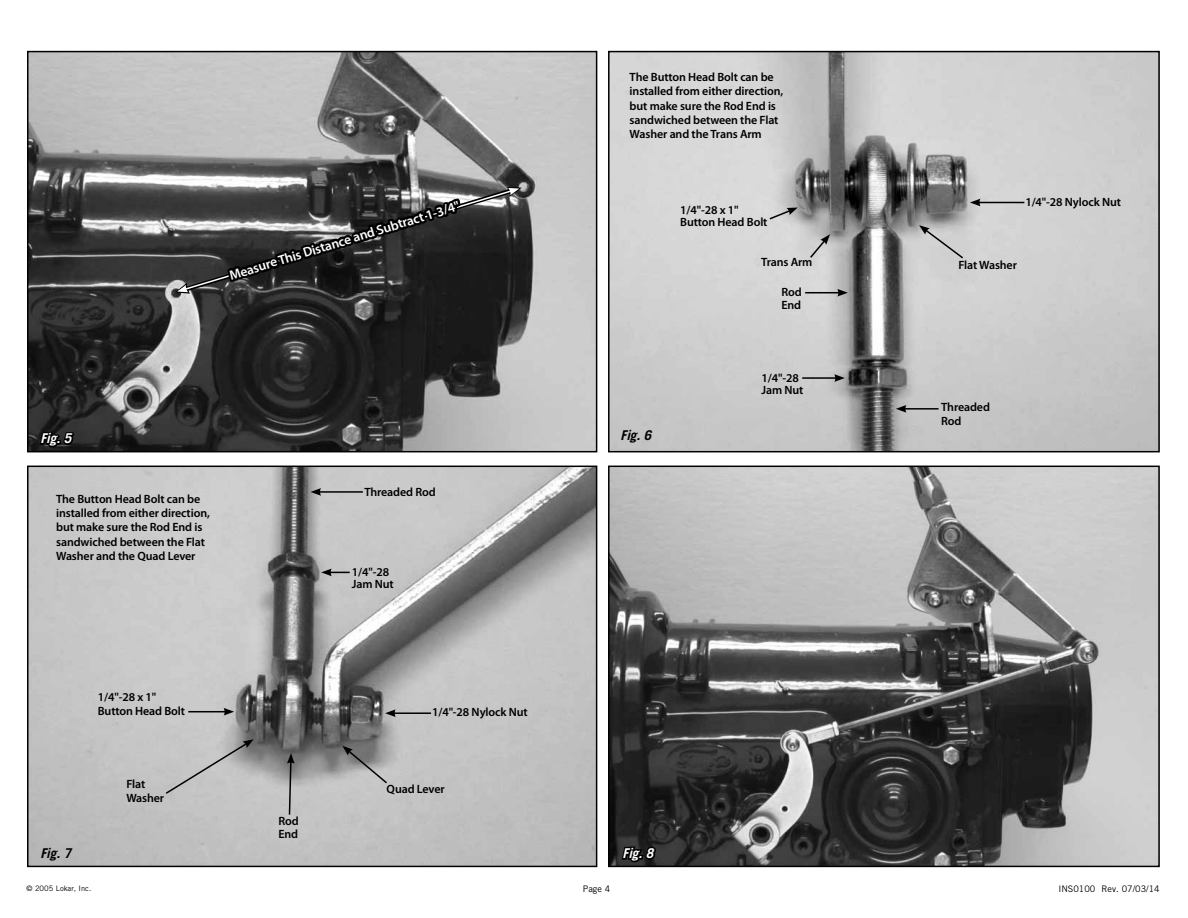
<style>
.page{position:relative;width:1188px;height:918px;background:#fff}
.page>*{position:absolute;margin:0;border:0;box-sizing:border-box;transform-origin:0 0}
.t1{font:600 13.5px "Myriad Pro";color:#fff}
.t2{font:italic 700 13.5px "Trade Gothic";letter-spacing:-.015em;color:#fff}
.t3{font:italic 700 13.5px "Trade Gothic";letter-spacing:-.015em;color:#000}
.t4{font:600 12px/14.4px "Myriad Pro";letter-spacing:-.01em;color:#000}
.t5{font:9px "Trade Gothic";color:#000}
.t6{font:7.5px "Trade Gothic";color:#000}
</style>
<div class="page">
<img style="left:30px;top:54px;width:564px;height:395px">
<div style="left:27px;top:51px;width:570px;height:401px;border:2px solid #000"></div>
<img style="left:611px;top:54px;width:546px;height:395px">
<div style="left:608px;top:51px;width:552px;height:401px;border:2px solid #000"></div>
<img style="left:30px;top:469px;width:564px;height:395px">
<div style="left:27px;top:466px;width:570px;height:401px;border:2px solid #000"></div>
<img style="left:611px;top:469px;width:546px;height:395px">
<div style="left:608px;top:466px;width:552px;height:401px;border:2px solid #000"></div>
<svg style="left:38px;top:415px;width:38px;height:34px"></svg>
<svg style="left:620px;top:829px;width:38px;height:35px"></svg>
<svg style="left:173px;top:50px;width:351px;height:303px;background:#656565"></svg>
<svg style="left:164px;top:739px;width:90px;height:56px;background:#b9b9b9"></svg>
<svg style="left:287px;top:753px;width:8px;height:63px"></svg>
<svg style="left:342px;top:746px;width:47px;height:39px;background:#9a9a9a"></svg>
<hr style="left:393px;top:712px;width:38px;height:2px;background:#000">
<svg style="left:385px;top:709px;width:11px;height:8px"></svg>
<hr style="left:188px;top:711px;width:38px;height:1px;background:#000">
<svg style="left:224px;top:708px;width:10px;height:8px"></svg>
<svg style="left:321px;top:569px;width:29px;height:7px"></svg>
<hr style="left:319px;top:491px;width:44px;height:2px;background:#000">
<svg style="left:310px;top:488px;width:11px;height:8px"></svg>
<hr style="left:978px;top:202px;width:46px;height:1px;background:#000">
<svg style="left:970px;top:199px;width:10px;height:7px"></svg>
<hr style="left:904px;top:408px;width:35px;height:2px;background:#000">
<svg style="left:896px;top:405px;width:10px;height:8px"></svg>
<hr style="left:802px;top:377px;width:35px;height:2px;background:#000">
<svg style="left:834px;top:374px;width:11px;height:8px"></svg>
<svg style="left:809px;top:234px;width:21px;height:25px"></svg>
<svg style="left:768px;top:208px;width:30px;height:13px"></svg>
<hr style="left:805px;top:292px;width:35px;height:1px;background:#000">
<svg style="left:837px;top:289px;width:11px;height:8px"></svg>
<svg style="left:919px;top:225px;width:46px;height:35px;background:#c1c1c1"></svg>
<p class="t1" style="left:228px;top:268px;width:242px;rotate:-17deg">Measure This Distance and Subtract 1-3/4"</p>
<p class="t4" style="left:630px;top:70px;width:155px">The Button Head Bolt can be installed from either direction, but make sure the Rod End is sandwiched between the Flat<br>Washer and the Trans Arm</p>
<p class="t4" style="left:680px;top:204px;width:89px;line-height:12px">1/4"-28 x 1"<br>Button Head Bolt</p>
<p class="t4" style="left:761px;top:255px;width:53px">Trans Arm</p>
<p class="t4" style="left:781px;top:285px;width:22px;line-height:13.5px">Rod<br>End</p>
<p class="t4" style="left:762px;top:372px;width:43px;line-height:12px">1/4"-28<br>Jam Nut</p>
<p class="t2" style="left:40px;top:430px;width:32px">Fig. 5</p>
<p class="t3" style="left:621px;top:427px;width:32px">Fig. 6</p>
<p class="t4" style="left:56px;top:492px;width:155px">The Button Head Bolt can be installed from either direction, but make sure the Rod End is sandwiched between the Flat<br>Washer and the Quad Lever</p>
<p class="t4" style="left:98px;top:691px;width:89px;line-height:13.5px">1/4"-28 x 1"<br>Button Head Bolt</p>
<p class="t4" style="left:126px;top:778px;width:39px;line-height:13.5px">Flat<br>Washer</p>
<p class="t4" style="left:279px;top:814px;width:22px;line-height:13.5px">Rod<br>End</p>
<p class="t4" style="left:364px;top:485px;width:73px">Threaded Rod</p>
<p class="t4" style="left:352px;top:566px;width:43px;line-height:12px">1/4"-28<br>Jam Nut</p>
<p class="t4" style="left:432px;top:705px;width:97px">1/4"-28 Nylock Nut</p>
<p class="t4" style="left:387px;top:782px;width:60px">Quad Lever</p>
<p class="t3" style="left:40px;top:845px;width:32px">Fig. 7</p>
<p class="t2" style="left:623px;top:845px;width:32px">Fig. 8</p>
<p class="t4" style="left:1025px;top:195px;width:97px">1/4"-28 Nylock Nut</p>
<p class="t4" style="left:959px;top:258px;width:60px">Flat Washer</p>
<p class="t4" style="left:941px;top:401px;width:50px;line-height:13.5px">Threaded<br>Rod</p>
<p class="t6" style="left:27px;top:883px;width:66px">© 2005 Lokar, Inc.</p>
<p class="t5" style="left:583px;top:883px;width:29px">Page 4</p>
<p class="t5" style="left:1059px;top:883px;width:103px">INS0100 Rev. 07/03/14</p>
</div>
